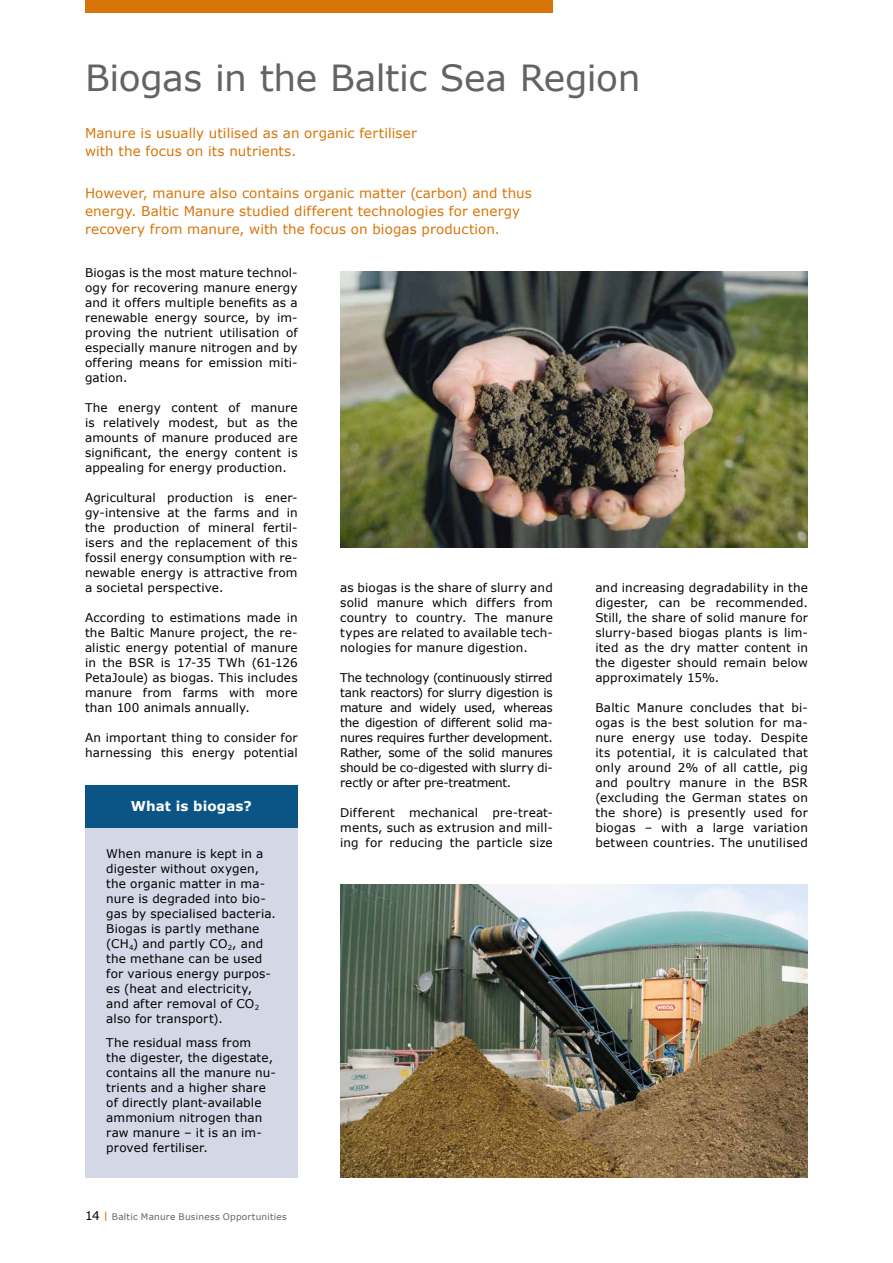
<style>
.page{position:relative;width:893px;height:1263px;background:#fff}
.page>*{position:absolute;margin:0;border:0;box-sizing:border-box;transform-origin:0 0}
.t1{font:36px "Verdana";letter-spacing:-.01em;color:#636362}
.t2{font:13.5px/18px "Verdana";letter-spacing:.01em;color:#d77509}
.t3{font:700 13.5px "Verdana";letter-spacing:.005em;color:#fff}
.t4{font:12px/15px "Verdana";letter-spacing:.01em;color:#000;text-align:justify}
.t5{font:9px "Verdana";letter-spacing:.025em;color:#636362}
.s1{font-size:12px;color:#000}
</style>
<div class="page">
<div style="left:85px;top:0;width:468px;height:13px;background:#d77509"></div>
<img style="left:340px;top:272px;width:468px;height:275px">
<div style="left:85px;top:827px;width:213px;height:351px;background:#d4d7e5"></div>
<div style="left:85px;top:785px;width:213px;height:42px;background:#0a5586"></div>
<img style="left:340px;top:884px;width:468px;height:294px">
<h1 class="t1" style="left:85px;top:53px;width:557px">Biogas in the Baltic Sea Region</h1>
<p class="t2" style="left:85px;top:124px;width:333px">Manure is usually utilised as an organic fertiliser with the focus on its nutrients.</p>
<p class="t2" style="left:85px;top:184px;width:448px">However, manure also contains organic matter (carbon) and thus energy. Baltic Manure studied different technologies for energy recovery from manure, with the focus on biogas production.</p>
<p class="t4" style="left:85px;top:265px;width:214px">Biogas is the most mature technol&shy;ogy for recovering manure energy and it offers multiple benefits as a renewable energy source, by im&shy;proving the nutrient utilisation of especially manure nitrogen and by offering means for emission miti&shy;gation.</p>
<p class="t4" style="left:85px;top:400px;width:214px">The energy content of manure is relatively modest, but as the amounts of manure produced are significant, the energy content is appealing for energy production.</p>
<p class="t4" style="left:85px;top:490px;width:214px">Agricultural production is ener&shy;gy-intensive at the farms and in the production of mineral fertil&shy;isers and the replacement of this fossil energy consumption with re&shy;newable energy is attractive from a societal perspective.</p>
<p class="t4" style="left:85px;top:610px;width:214px">According to estimations made in the Baltic Manure project, the re&shy;alistic energy potential of manure in the BSR is 17-35 TWh (61-126<br>PetaJoule) as biogas. This includes manure from farms with more than 100 animals annually.</p>
<p class="t4" style="left:85px;top:730px;width:214px">An important thing to consider for harnessing this energy potential</p>
<p class="t3" style="left:131px;top:797px;width:122px">What is biogas?</p>
<p class="t4" style="left:106px;top:846px;width:171px;text-align:left">When manure is kept in a digester without oxygen, the organic matter in ma&shy;nure is degraded into bio&shy;gas by specialised bacteria.<br>Biogas is partly methane (CH<sub>4</sub>) and partly CO<sub>2</sub>, and the methane can be used for various energy purpos&shy;es (heat and electricity, and after removal of CO<sub>2 </sub>also for transport).</p>
<p class="t4" style="left:106px;top:1034px;width:171px;text-align:left">The residual mass from<br>the digester, the digestate, contains all the manure nu&shy;trients and a higher share of directly plant-available ammonium nitrogen than raw manure – it is an im&shy;proved fertiliser.</p>
<p class="t5" style="left:85px;top:1210px;width:203px"><span class="s1">14</span> <sup>|</sup> Baltic Manure Business Opportunities</p>
<p class="t4" style="left:340px;top:580px;width:214px">as biogas is the share of slurry and solid manure which differs from country to country. The manure types are related to available tech&shy;nologies for manure digestion.</p>
<p class="t4" style="left:340px;top:670px;width:214px">The technology (continuously stirred tank reactors) for slurry digestion is mature and widely used, whereas the digestion of different solid ma&shy;nures requires further development.<br>Rather, some of the solid manures should be co-digested with slurry di&shy;rectly or after pre-treatment.</p>
<p class="t4" style="left:340px;top:805px;width:214px">Different mechanical pre-treat&shy;ments, such as extrusion and mill&shy;ing for reducing the particle size</p>
<p class="t4" style="left:595px;top:580px;width:214px">and increasing degradability in the digester, can be recommended.<br>Still, the share of solid manure for slurry-based biogas plants is lim&shy;ited as the dry matter content in the digester should remain below approximately 15%.</p>
<p class="t4" style="left:595px;top:700px;width:214px">Baltic Manure concludes that bi&shy;ogas is the best solution for ma&shy;nure energy use today. Despite its potential, it is calculated that only around 2% of all cattle, pig and poultry manure in the BSR (excluding the German states on the shore) is presently used for biogas – with a large variation between countries. The unutilised</p>
</div>
